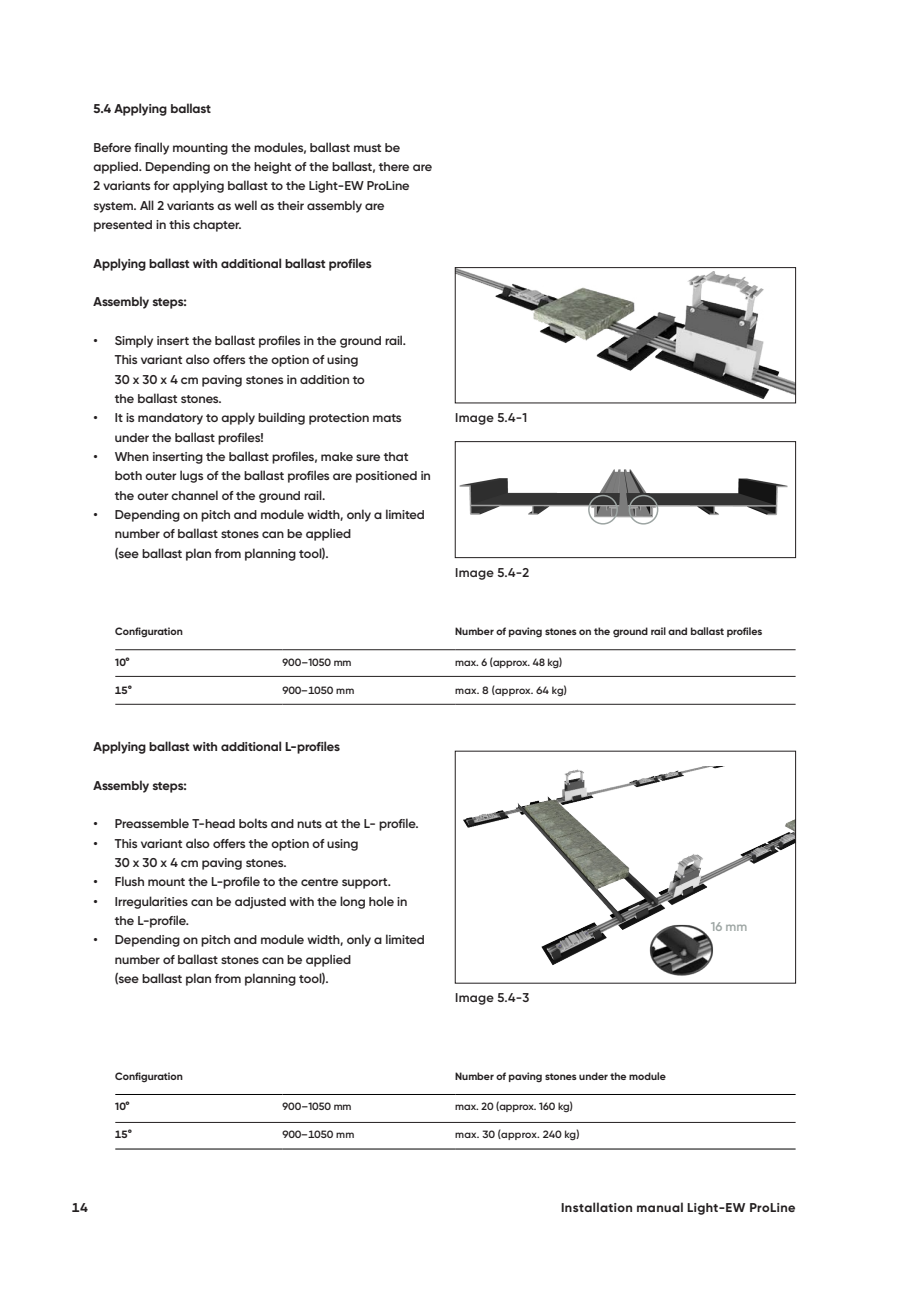
<style>
.page{position:relative;width:919px;height:1289px;background:#fff}
.page>*{position:absolute;margin:0;border:0;box-sizing:border-box;transform-origin:0 0}
.t1{font:600 12.75px/19.4px "Gilroy";letter-spacing:-.005em;color:#231f20}
.t2{font:700 12.75px "Gilroy";letter-spacing:-.005em;color:#231f20}
.t3{font:700 12.75px "Gilroy";letter-spacing:.035em;color:#231f20}
.t4{font:600 12.75px "Gilroy";color:#9da5a3}
.t5{font:700 10.5px "Gilroy";color:#231f20}
.t6{font:600 10.5px "Gilroy";letter-spacing:.02em;color:#231f20}
.t7{font:600 10.5px "Gilroy";color:#231f20}
</style>
<div class="page">
<hr style="left:115px;top:649px;width:167px;height:1px;background:#231f20">
<hr style="left:455px;top:649px;width:340px;height:1px;background:#231f20">
<hr style="left:115px;top:704px;width:167px;height:1px;background:#231f20">
<hr style="left:455px;top:704px;width:340px;height:1px;background:#231f20">
<hr style="left:282px;top:649px;width:173px;height:1px;background:#231f20">
<hr style="left:282px;top:704px;width:173px;height:1px;background:#231f20">
<hr style="left:115px;top:1094px;width:167px;height:1px;background:#000">
<hr style="left:282px;top:1094px;width:173px;height:1px;background:#000">
<hr style="left:455px;top:1094px;width:340px;height:1px;background:#000">
<hr style="left:115px;top:1148px;width:167px;height:1px;background:#000">
<hr style="left:282px;top:1148px;width:173px;height:1px;background:#000">
<hr style="left:455px;top:1148px;width:340px;height:1px;background:#000">
<hr style="left:115px;top:676px;width:680px;height:1px;background:#231f20">
<hr style="left:115px;top:1121px;width:680px;height:1px;background:#231f20">
<img style="left:457px;top:269px;width:336px;height:130px">
<div style="left:455px;top:267px;width:340px;height:136px;border:1px solid #231f20"></div>
<img style="left:459px;top:469px;width:329px;height:56px">
<div style="left:455px;top:441px;width:340px;height:117px;border:1px solid #231f20"></div>
<img style="left:463px;top:766px;width:330px;height:200px">
<div style="left:588px;top:495px;width:30px;height:29px;border:2px solid #9da5a3;border-radius:50%"></div>
<div style="left:628px;top:495px;width:30px;height:29px;border:2px solid #9da5a3;border-radius:50%"></div>
<img style="left:646px;top:924px;width:71px;height:54px;border-radius:26px">
<p class="t2" style="left:94px;top:100px;width:119px">5.4 Applying ballast</p>
<p class="t1" style="left:94px;top:137px;width:340px">Before finally mounting the modules, ballast must be applied. Depending on the height of the ballast, there are 2 variants for applying ballast to the Light-EW ProLine system. All 2 variants as well as their assembly are presented in this chapter.</p>
<p class="t2" style="left:94px;top:255px;width:279px">Applying ballast with additional ballast profiles</p>
<p class="t2" style="left:94px;top:294px;width:95px">Assembly steps:</p>
<p class="t1" style="left:115px;top:331px;width:293px;text-indent:-21px">• Simply insert the ballast profiles in the ground rail.<br>This variant also offers the option of using<br>30 x 30 x 4 cm paving stones in addition to<br>the ballast stones.</p>
<p class="t1" style="left:115px;top:408px;width:288px;text-indent:-21px">• It is mandatory to apply building protection mats under the ballast profiles!</p>
<p class="t1" style="left:115px;top:447px;width:317px;text-indent:-21px">• When inserting the ballast profiles, make sure that both outer lugs of the ballast profiles are positioned in the outer channel of the ground rail.</p>
<p class="t1" style="left:115px;top:504px;width:311px;text-indent:-21px">• Depending on pitch and module width, only a limited number of ballast stones can be applied<br>(see ballast plan from planning tool).</p>
<p class="t1" style="left:455px;top:408px;width:73px">Image 5.4-1</p>
<p class="t1" style="left:455px;top:562px;width:75px">Image 5.4-2</p>
<p class="t5" style="left:115px;top:625px;width:69px">Configuration</p>
<p class="t5" style="left:455px;top:625px;width:308px">Number of paving stones on the ground rail and ballast profiles</p>
<p class="t5" style="left:115px;top:655px;width:16px">10°</p>
<p class="t6" style="left:282px;top:655px;width:70px">900–1050 mm</p>
<p class="t7" style="left:455px;top:655px;width:108px">max. 6 (approx. 48 kg)</p>
<p class="t5" style="left:115px;top:683px;width:18px">15°</p>
<p class="t6" style="left:282px;top:683px;width:73px">900–1050 mm</p>
<p class="t6" style="left:455px;top:683px;width:113px">max. 8 (approx. 64 kg)</p>
<p class="t2" style="left:94px;top:738px;width:248px">Applying ballast with additional L-profiles</p>
<p class="t2" style="left:94px;top:777px;width:95px">Assembly steps:</p>
<p class="t1" style="left:94px;top:814px;width:326px">• Preassemble T-head bolts and nuts at the L- profile.</p>
<p class="t1" style="left:115px;top:833px;width:245px;text-indent:-21px">• This variant also offers the option of using<br>30 x 30 x 4 cm paving stones.</p>
<p class="t1" style="left:94px;top:872px;width:299px">• Flush mount the L-profile to the centre support.</p>
<p class="t1" style="left:115px;top:891px;width:294px;text-indent:-21px">• Irregularities can be adjusted with the long hole in the L-profile.</p>
<p class="t1" style="left:115px;top:930px;width:311px;text-indent:-21px">• Depending on pitch and module width, only a limited number of ballast stones can be applied<br>(see ballast plan from planning tool).</p>
<p class="t1" style="left:455px;top:988px;width:76px">Image 5.4-3</p>
<p class="t5" style="left:115px;top:1069px;width:69px">Configuration</p>
<p class="t5" style="left:455px;top:1069px;width:212px">Number of paving stones under the module</p>
<p class="t5" style="left:115px;top:1100px;width:16px">10°</p>
<p class="t6" style="left:282px;top:1100px;width:70px">900–1050 mm</p>
<p class="t7" style="left:455px;top:1100px;width:119px">max. 20 (approx. 160 kg)</p>
<p class="t5" style="left:115px;top:1128px;width:18px">15°</p>
<p class="t6" style="left:282px;top:1128px;width:73px">900–1050 mm</p>
<p class="t6" style="left:455px;top:1128px;width:126px">max. 30 (approx. 240 kg)</p>
<p class="t4" style="left:710px;top:918px;width:38px">16 mm</p>
<p class="t2" style="left:72px;top:1199px;width:17px">14</p>
<p class="t3" style="left:561px;top:1199px;width:236px">Installation manual Light-EW ProLine</p>
</div>
